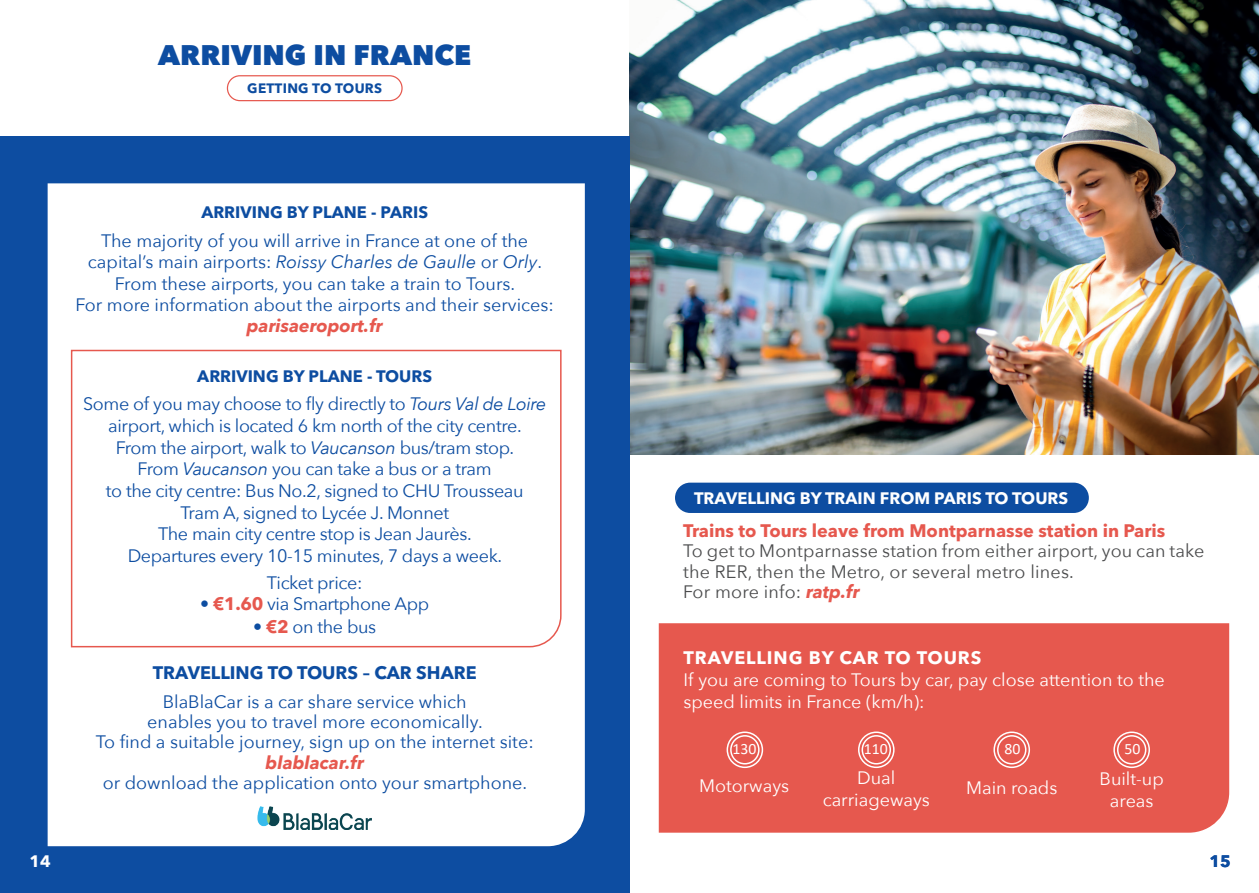
<style>
.page{position:relative;width:1259px;height:893px;background:#fff}
.page>*{position:absolute;margin:0;border:0;box-sizing:border-box;transform-origin:0 0}
.t1{font:800 28.35px "Avenir Next";color:#0d4da1}
.t2{font:18px/21.6px "Avenir Next";letter-spacing:-.02em;color:#0d4da1;text-align:center}
.t3{font:18px/21.6px "Avenir Next";color:#0d4da1;text-align:center}
.t4{font:18px/21.8px "Avenir Next";color:#fff;text-align:center}
.t5{font:18px/20.2px "Avenir Next";letter-spacing:.01em;color:#4b4c4d}
.t6{font:700 18px "Avenir Next LT Pro";color:#e6584e}
.t7{font:italic 700 18px "Avenir Next";color:#e6584e}
.t8{font:700 18px "Avenir Next LT Pro";color:#0d4da1}
.t9{font:700 18px "Avenir Next LT Pro";letter-spacing:.05em;color:#fff}
.t10{font:700 16.5px "Avenir Next LT Pro";color:#0d4da1}
.t11{font:700 16.5px "Avenir Next LT Pro";color:#fff}
.t12{font:15.75px "Calibri";color:#fff}
.t13{font:700 13.5px "Avenir Next LT Pro";letter-spacing:.02em;color:#0d4da1}
.s1{font-style:italic}
.s2{font-family:"Avenir Next LT Pro";font-weight:700;color:#e6584e}
.s3{font-weight:700;font-style:italic;color:#e6584e}
</style>
<div class="page">
<img style="left:629px;top:0;width:630px;height:455px">
<div style="left:675px;top:483px;width:414px;height:30px;background:#0d4da1;border-radius:15px"></div>
<div style="left:659px;top:623px;width:570px;height:210px;background:#e6584e"></div>
<div style="left:0;top:136px;width:629px;height:757px;background:#0d4da1"></div>
<div style="left:48px;top:183px;width:537px;height:663px;background:#fff"></div>
<div style="left:54px;top:607px;width:521px;height:209px;background:#fff"></div>
<img style="left:257px;top:806px;width:114px;height:23px">
<div style="left:70px;top:349px;width:492px;height:299px;background:#fff"></div>
<div style="left:227px;top:75px;width:176px;height:26px;border:1px solid #e6584e;border-radius:12px"></div>
<div style="left:726px;top:731px;width:37px;height:37px;border:2px solid #fff;border-radius:50%"></div>
<div style="left:730px;top:735px;width:29px;height:29px;border:2px solid #fff;border-radius:50%"></div>
<div style="left:858px;top:731px;width:36px;height:37px;border:2px solid #fff;border-radius:50%"></div>
<div style="left:861px;top:735px;width:30px;height:29px;border:2px solid #fff;border-radius:50%"></div>
<div style="left:993px;top:731px;width:37px;height:37px;border:2px solid #fff;border-radius:50%"></div>
<div style="left:997px;top:735px;width:29px;height:29px;border:2px solid #fff;border-radius:50%"></div>
<div style="left:1113px;top:731px;width:37px;height:37px;border:2px solid #fff;border-radius:50%"></div>
<div style="left:1117px;top:735px;width:29px;height:29px;border:2px solid #fff;border-radius:50%"></div>
<h1 class="t1" style="left:158px;top:37px;width:315px">ARRIVING IN FRANCE</h1>
<p class="t13" style="left:247px;top:80px;width:136px">GETTING TO TOURS</p>
<p class="t11" style="left:29px;top:851px;width:23px">14</p>
<p class="t10" style="left:201px;top:202px;width:228px">ARRIVING BY PLANE - PARIS</p>
<p class="t3" style="left:76px;top:229px;width:480px">The majority of you will arrive in France at one of the capital’s main airports: <span class="s1">Roissy Charles de Gaulle</span> or <span class="s1">Orly</span>.<br>From these airports, you can take a train to Tours.<br>For more information about the airports and their services:</p>
<p class="t7" style="left:247px;top:311px;width:137px">parisaeroport.fr</p>
<p class="t10" style="left:197px;top:366px;width:236px">ARRIVING BY PLANE - TOURS</p>
<p class="t2" style="left:83px;top:393px;width:465px">Some of you may choose to fly directly to <span class="s1">Tours Val de Loire </span>airport, which is located 6 km north of the city centre.<br>From the airport, walk to <span class="s1">Vaucanson</span> bus/tram stop.<br>From <span class="s1">Vaucanson</span> you can take a bus or a tram<br>to the city centre: Bus No.2, signed to CHU Trousseau<br>Tram A, signed to Lycée J. Monnet<br>The main city centre stop is Jean Jaurès.<br>Departures every 10-15 minutes, 7 days a week.</p>
<p class="t2" style="left:267px;top:571px;width:97px">Ticket price:</p>
<p class="t2" style="left:200px;top:592px;width:231px">• <span class="s2">€1.60</span> via Smartphone App</p>
<p class="t2" style="left:253px;top:615px;width:125px">• <span class="s2">€2</span> on the bus</p>
<p class="t8" style="left:153px;top:662px;width:325px">TRAVELLING TO TOURS – CAR SHARE</p>
<p class="t3" style="left:96px;top:691px;width:439px;line-height:20.2px">BlaBlaCar is a car share service which<br>enables you to travel more economically.<br>To find a suitable journey, sign up on the internet site:</p>
<p class="t7" style="left:265px;top:747px;width:100px">blablacar.fr</p>
<p class="t3" style="left:103px;top:771px;width:426px">or download the application onto your smartphone.</p>
<p class="t11" style="left:694px;top:488px;width:376px">TRAVELLING BY TRAIN FROM PARIS TO TOURS</p>
<p class="t6" style="left:683px;top:520px;width:484px">Trains to Tours leave from Montparnasse station in Paris</p>
<p class="t5" style="left:683px;top:540px;width:523px">To get to Montparnasse station from either airport, you can take the RER, then the Metro, or several metro lines.<br>For more info: <span class="s3">ratp.fr</span></p>
<p class="t9" style="left:683px;top:647px;width:299px">TRAVELLING BY CAR TO TOURS</p>
<p class="t4" style="left:683px;top:668px;width:483px;text-align:left">If you are coming to Tours by car, pay close attention to the speed limits in France (km/h):</p>
<p class="t12" style="left:732px;top:738px;width:25px">130</p>
<p class="t12" style="left:864px;top:738px;width:25px">110</p>
<p class="t12" style="left:1004px;top:738px;width:17px">80</p>
<p class="t12" style="left:1124px;top:738px;width:17px">50</p>
<p class="t4" style="left:699px;top:774px;width:91px">Motorways</p>
<p class="t4" style="left:822px;top:766px;width:109px">Dual carriageways</p>
<p class="t4" style="left:966px;top:776px;width:93px">Main roads</p>
<p class="t4" style="left:1099px;top:767px;width:66px">Built-up areas</p>
<p class="t10" style="left:1209px;top:851px;width:23px">15</p>
</div>
